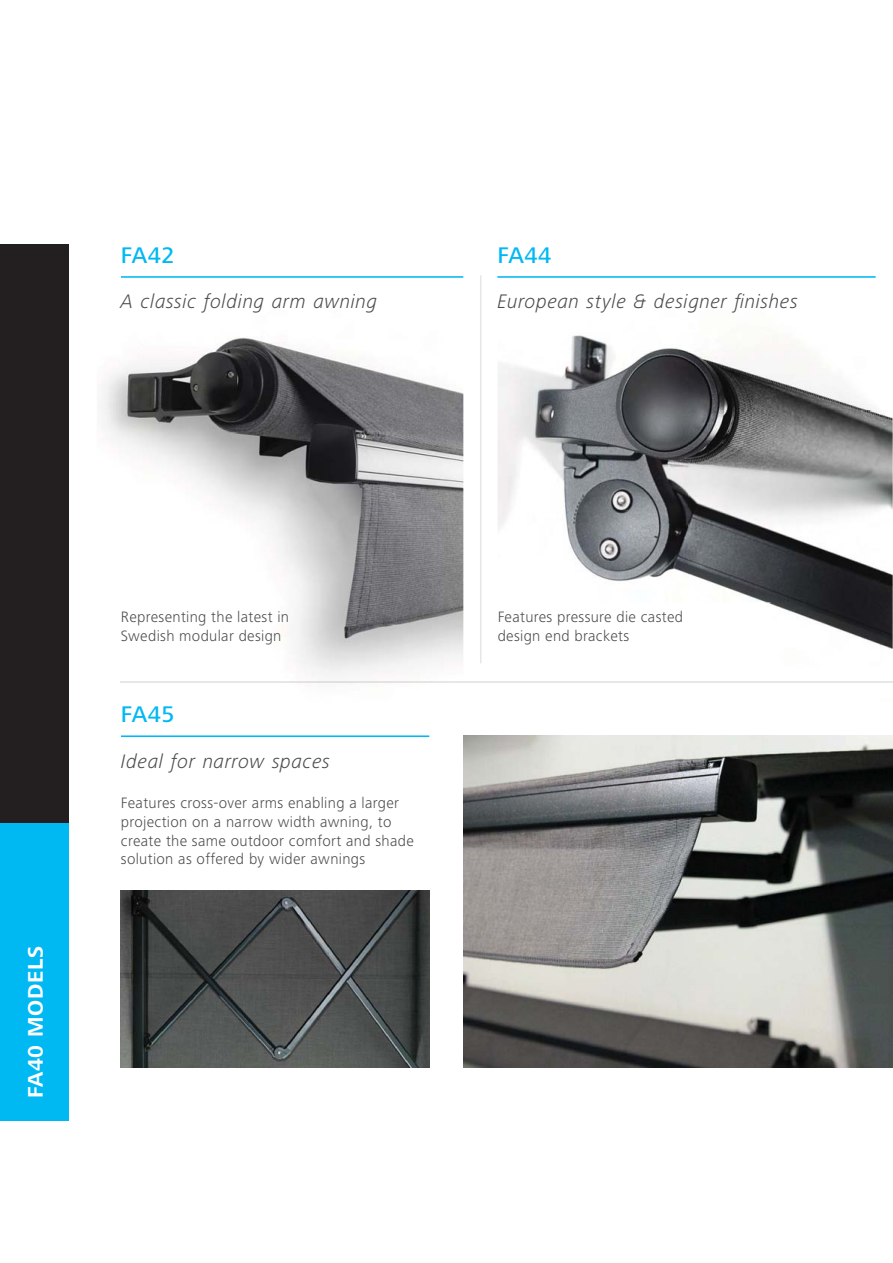
<style>
.page{position:relative;width:893px;height:1263px;background:#fff}
.page>*{position:absolute;margin:0;border:0;box-sizing:border-box;transform-origin:0 0}
.t1{font:500 23.4px "Frutiger Next LT";letter-spacing:.02em;color:#00b9f2}
.t2{font:700 21.9px "Frutiger Next LT";letter-spacing:.03em;color:#fff}
.t3{font:italic 300 20.25px "Frutiger Next LT";letter-spacing:.02em;color:#4c4c4e}
.t4{font:300 15.6px/18.8px "Frutiger Next LT";letter-spacing:.02em;color:#4c4c4e}
</style>
<div class="page">
<hr style="left:121px;top:681px;width:772px;height:2px;background:#e6e7e8">
<div style="left:0;top:245px;width:69px;height:876px;background:#231f20"></div>
<div style="left:0;top:824px;width:69px;height:297px;background:#00b9f2"></div>
<img style="left:102px;top:276px;width:361px;height:407px">
<img style="left:121px;top:681px;width:342px;height:2px">
<hr style="left:121px;top:276px;width:342px;height:2px;background:#00b9f2">
<hr style="left:121px;top:735px;width:308px;height:2px;background:#00b9f2">
<img style="left:498px;top:335px;width:395px;height:314px">
<hr style="left:497px;top:276px;width:379px;height:2px;background:#00b9f2">
<img style="left:463px;top:735px;width:430px;height:332px">
<img style="left:120px;top:890px;width:309px;height:178px">
<hr style="left:480px;top:275px;width:1px;height:388px;background:#e6e7e8">
<h1 class="t1" style="left:121px;top:247px;width:55px">FA42</h1>
<p class="t3" style="left:121px;top:295px;width:258px">A classic folding arm awning</p>
<h1 class="t1" style="left:497px;top:247px;width:55px">FA44</h1>
<p class="t3" style="left:497px;top:295px;width:302px">European style &amp; designer finishes</p>
<h2 class="t2" style="left:28px;top:1098px;width:154px;rotate:-90deg">FA40 MODELS</h2>
<p class="t4" style="left:121px;top:609px;width:170px">Representing the latest in<br>Swedish modular design</p>
<h1 class="t1" style="left:121px;top:706px;width:55px">FA45</h1>
<p class="t3" style="left:121px;top:754px;width:211px">Ideal for narrow spaces</p>
<p class="t4" style="left:121px;top:795px;width:294px">Features cross-over arms enabling a larger projection on a narrow width awning, to create the same outdoor comfort and shade solution as offered by wider awnings</p>
<p class="t4" style="left:498px;top:609px;width:187px">Features pressure die casted design end brackets</p>
</div>
